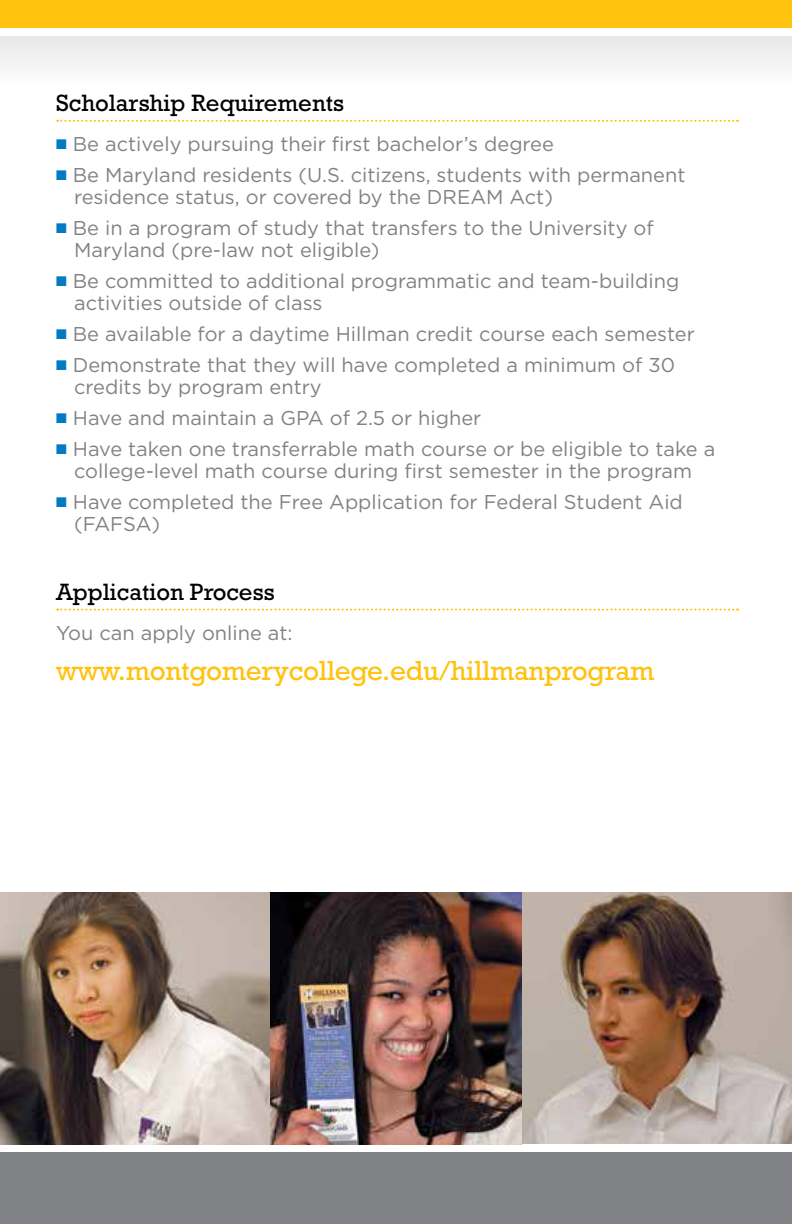
<style>
.page{position:relative;width:792px;height:1224px;background:#fff}
.page>*{position:absolute;margin:0;border:0;box-sizing:border-box;transform-origin:0 0}
.t1{font:28px "Rockwell Std";letter-spacing:-.01em;color:#ffc20e}
.t2{font:24px "Rockwell Std";color:#000}
.t3{font:20px/22px "Gotham";color:#808285}
.s1{color:#007ac2}
</style>
<div class="page">
<div style="left:0;top:1152px;width:792px;height:72px;background:#808285"></div>
<svg style="left:0;top:36px;width:792px;height:86px"></svg>
<div style="left:0;top:0;width:792px;height:36px;background:#ffc20e"></div>
<div style="left:0;top:29px;width:792px;height:7px;background:#fff"></div>
<img style="left:522px;top:893px;width:270px;height:251px">
<img style="left:0;top:893px;width:522px;height:252px">
<svg style="left:57px;top:120px;width:681px;height:2px"></svg>
<svg style="left:57px;top:609px;width:681px;height:2px"></svg>
<p class="t2" style="left:56px;top:89px;width:289px">Scholarship Requirements</p>
<p class="t3" style="left:56px;top:132px;width:499px"><span class="s1">■</span> Be actively pursuing their first bachelor’s degree</p>
<p class="t3" style="left:74px;top:163px;width:613px;text-indent:-18px"><span class="s1">■</span> Be Maryland residents (U.S. citizens, students with permanent residence status, or covered by the DREAM Act)</p>
<p class="t3" style="left:74px;top:216px;width:581px;text-indent:-18px"><span class="s1">■</span> Be in a program of study that transfers to the University of<br>Maryland (pre-law not eligible)</p>
<p class="t3" style="left:74px;top:269px;width:607px;text-indent:-18px"><span class="s1">■</span> Be committed to additional programmatic and team-building activities outside of class</p>
<p class="t3" style="left:56px;top:322px;width:640px"><span class="s1">■</span> Be available for a daytime Hillman credit course each semester</p>
<p class="t3" style="left:74px;top:353px;width:602px;text-indent:-18px"><span class="s1">■</span> Demonstrate that they will have completed a minimum of 30 credits by program entry</p>
<p class="t3" style="left:56px;top:406px;width:427px"><span class="s1">■</span> Have and maintain a GPA of 2.5 or higher</p>
<p class="t3" style="left:56px;top:437px;width:661px;text-align:center"><span class="s1">■</span> Have taken one transferrable math course or be eligible to take a college-level math course during first semester in the program</p>
<p class="t3" style="left:74px;top:490px;width:610px;text-indent:-18px"><span class="s1">■</span> Have completed the Free Application for Federal Student Aid (FAFSA)</p>
<p class="t2" style="left:56px;top:578px;width:220px">Application Process</p>
<p class="t3" style="left:56px;top:621px;width:238px">You can apply online at:</p>
<h1 class="t1" style="left:56px;top:654px;width:600px">www.montgomerycollege.edu/hillmanprogram</h1>
</div>
